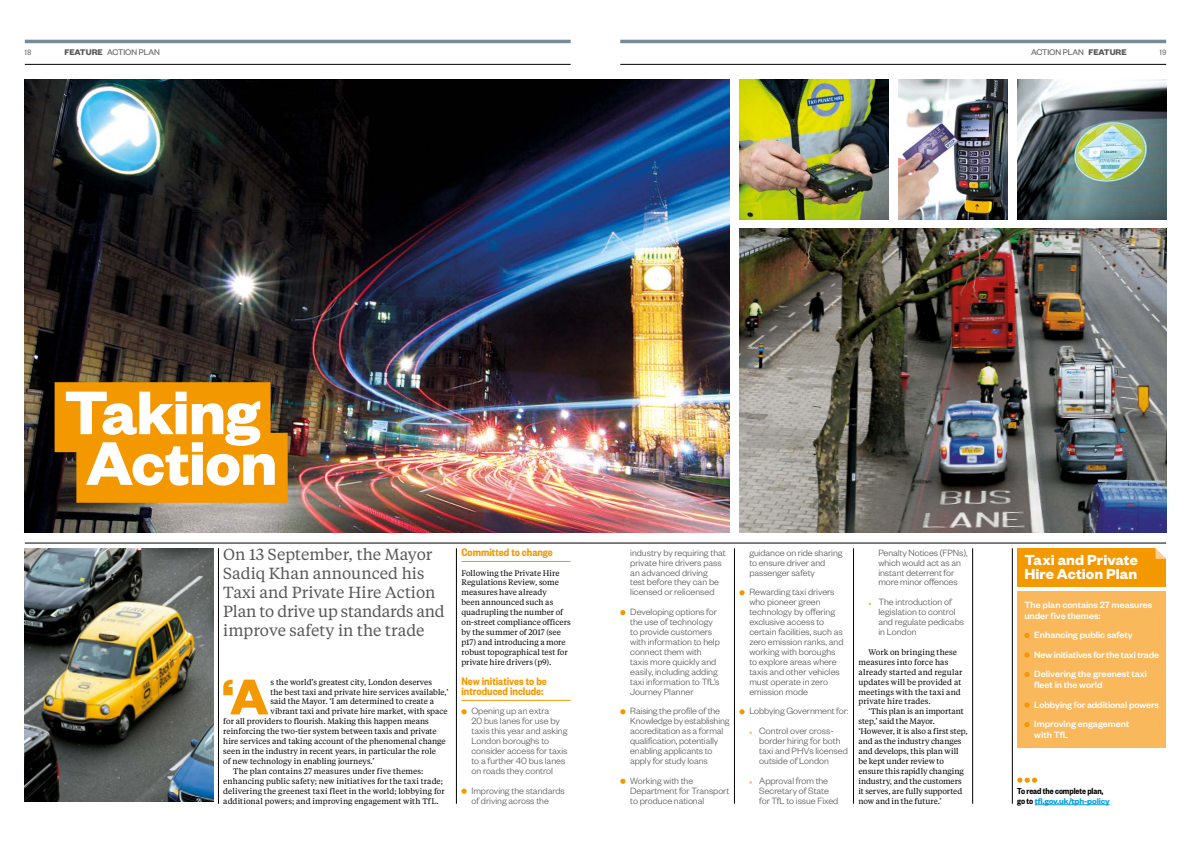
<style>
.page{position:relative;width:1191px;height:842px;background:#fff}
.page>*{position:absolute;margin:0;border:0;box-sizing:border-box;transform-origin:0 0}
.t1{font:700 67.6px/50.6px "Founders Grotesk";letter-spacing:-.01em;color:#fff;text-align:center}
.t2{font:700 55.2px "Founders Grotesk";color:#f49800}
.t3{font:16px/19px "Tiempos Text";color:#575756}
.t4{font:700 16px/14px "Founders Grotesk";letter-spacing:.005em;color:#fff}
.t5{font:600 12px/9.9px "Founders Grotesk Cond";color:#f49800}
.t6{font:300 10px/9.9px "Founders Grotesk";color:#575756}
.t7{font:500 10px/19.5px "Founders Grotesk";color:#fff}
.t8{font:600 9.5px "Founders Grotesk Cond";letter-spacing:-.01em;color:#000}
.t9{font:9px "Founders Grotesk";letter-spacing:-.005em;color:#575756}
.t10{font:600 9px "Founders Grotesk";letter-spacing:-.015em;color:#009fe3}
.t11{font:8.5px "Founders Grotesk Cond";color:#575756}
.t12{font:8px/9.9px "Tiempos Text";color:#000}
.s1{font-weight:700}
.s2{font-family:"Founders Grotesk Cond";font-size:9.5px;color:#000}
</style>
<div class="page">
<hr style="left:25px;top:64px;width:545px;height:1px;background:#000">
<hr style="left:25px;top:40px;width:545px;height:3px;background:#768b9a">
<hr style="left:620px;top:64px;width:546px;height:1px;background:#000">
<hr style="left:620px;top:40px;width:546px;height:3px;background:#768b9a">
<svg style="left:620px;top:610px;width:5px;height:5px"></svg>
<svg style="left:620px;top:709px;width:5px;height:5px"></svg>
<svg style="left:620px;top:779px;width:5px;height:5px"></svg>
<svg style="left:739px;top:590px;width:5px;height:5px"></svg>
<svg style="left:739px;top:709px;width:5px;height:5px"></svg>
<hr style="left:25px;top:543px;width:1141px;height:1px;background:#000">
<img style="left:25px;top:79px;width:704px;height:454px">
<div style="left:1017px;top:548px;width:149px;height:38px;background:#f49800"></div>
<div style="left:1017px;top:591px;width:149px;height:157px;background:#fab85d"></div>
<svg style="left:1024px;top:633px;width:5px;height:5px"></svg>
<svg style="left:1024px;top:652px;width:5px;height:6px"></svg>
<svg style="left:1024px;top:672px;width:5px;height:5px"></svg>
<svg style="left:1024px;top:702px;width:5px;height:6px"></svg>
<svg style="left:1024px;top:722px;width:5px;height:5px"></svg>
<svg style="left:1155px;top:548px;width:11px;height:11px"></svg>
<hr style="left:218px;top:548px;width:1px;height:256px;background:#000">
<hr style="left:456px;top:548px;width:1px;height:256px;background:#000">
<hr style="left:734px;top:548px;width:1px;height:256px;background:#000">
<hr style="left:853px;top:548px;width:1px;height:256px;background:#000">
<hr style="left:972px;top:548px;width:1px;height:256px;background:#000">
<hr style="left:1012px;top:548px;width:1px;height:256px;background:#000">
<img style="left:25px;top:548px;width:188px;height:253px">
<img style="left:1017px;top:79px;width:149px;height:140px">
<img style="left:739px;top:79px;width:149px;height:140px">
<img style="left:898px;top:79px;width:109px;height:140px">
<img style="left:739px;top:229px;width:427px;height:304px">
<div style="left:55px;top:382px;width:216px;height:70px;background:#f49800"></div>
<div style="left:76px;top:433px;width:212px;height:70px;background:#f49800"></div>
<hr style="left:461px;top:561px;width:109px;height:1px;background:#f49800">
<hr style="left:461px;top:700px;width:109px;height:1px;background:#f49800">
<svg style="left:461px;top:709px;width:6px;height:5px"></svg>
<svg style="left:461px;top:789px;width:6px;height:5px"></svg>
<hr style="left:1034px;top:804px;width:75px;height:1px;background:#009fe3">
<svg style="left:1017px;top:777px;width:20px;height:6px"></svg>
<p class="t9" style="left:64px;top:47px;width:97px"><span class="s1">FEATURE</span> ACTION PLAN</p>
<p class="t9" style="left:1031px;top:47px;width:97px">ACTION PLAN <span class="s1">FEATURE</span></p>
<p class="t11" style="left:25px;top:47px;width:8px">18</p>
<p class="t11" style="left:1159px;top:47px;width:8px">19</p>
<h1 class="t1" style="left:64px;top:384px;width:215px">Taking<br>Action</h1>
<h3 class="t3" style="left:223px;top:544px;width:223px">On 13 September, the Mayor<br>Sadiq Khan announced his<br>Taxi and Private Hire Action<br>Plan to drive up standards and improve safety in the trade</h3>
<h2 class="t2" style="left:222px;top:661px;width:48px">‘A</h2>
<p class="t12" style="left:271px;top:676px;width:163px">s the world’s greatest city, London deserves</p>
<p class="t12" style="left:271px;top:686px;width:179px">the best taxi and private hire services available,’</p>
<p class="t12" style="left:271px;top:696px;width:165px">said the Mayor. ‘I am determined to create a</p>
<p class="t12" style="left:271px;top:706px;width:179px">vibrant taxi and private hire market, with space</p>
<p class="t12" style="left:223px;top:716px;width:207px">for all providers to flourish. Making this happen means</p>
<p class="t12" style="left:223px;top:726px;width:215px">reinforcing the two-tier system between taxis and private</p>
<p class="t12" style="left:223px;top:736px;width:224px">hire services and taking account of the phenomenal change</p>
<p class="t12" style="left:223px;top:746px;width:214px">seen in the industry in recent years, in particular the role</p>
<p class="t12" style="left:223px;top:756px;width:153px">of new technology in enabling journeys.’</p>
<p class="t12" style="left:233px;top:766px;width:192px">The plan contains 27 measures under five themes:</p>
<p class="t12" style="left:223px;top:776px;width:221px">enhancing public safety; new initiatives for the taxi trade;</p>
<p class="t12" style="left:223px;top:786px;width:223px">delivering the greenest taxi fleet in the world; lobbying for</p>
<p class="t12" style="left:223px;top:795px;width:217px">additional powers; and improving engagement with TfL.</p>
<h3 class="t5" style="left:461px;top:546px;width:93px">Committed to change</h3>
<p class="t12" style="left:461px;top:567px;width:111px">Following the Private Hire<br>Regulations Review, some measures have already<br>been announced such as quadrupling the number of on-street compliance officers by the summer of 2017 (see p17) and introducing a more robust topographical test for private hire drivers (p9).</p>
<h3 class="t5" style="left:461px;top:675px;width:87px">New initiatives to be introduced include:</h3>
<p class="t6" style="left:471px;top:706px;width:97px">Opening up an extra<br>20 bus lanes for use by taxis this year and asking<br>London boroughs to consider access for taxis to a further 40 bus lanes on roads they control</p>
<p class="t6" style="left:471px;top:785px;width:95px">Improving the standards of driving across the</p>
<p class="t8" style="left:1017px;top:785px;width:88px">To read the complete plan,</p>
<p class="t6" style="left:878px;top:547px;width:91px">Penalty Notices (FPNs), which would act as an instant deterrent for more minor offences</p>
<p class="t6" style="left:878px;top:597px;width:87px">The introduction of legislation to control and regulate pedicabs in London</p>
<p class="t12" style="left:858px;top:647px;width:106px;text-indent:10px">Work on bringing these measures into force has already started and regular updates will be provided at meetings with the taxi and private hire trades.</p>
<p class="t12" style="left:858px;top:706px;width:111px;text-indent:10px">‘This plan is an important step,’ said the Mayor. ‘However, it is also a first step, and as the industry changes and develops, this plan will be kept under review to ensure this rapidly changing industry, and the customers it serves, are fully supported now and in the future.’</p>
<p class="t6" style="left:749px;top:547px;width:95px">guidance on ride sharing to ensure driver and passenger safety</p>
<p class="t6" style="left:749px;top:587px;width:96px">Rewarding taxi drivers who pioneer green technology by offering exclusive access to certain facilities, such as zero emission ranks, and working with boroughs to explore areas where taxis and other vehicles must operate in zero emission mode</p>
<p class="t6" style="left:749px;top:701px;width:101px;line-height:19.8px;text-align:center">Lobbying Government for:<br>Control over cross-</p>
<p class="t6" style="left:759px;top:735px;width:90px">border hiring for both taxi and PHVs licensed outside of London</p>
<p class="t6" style="left:759px;top:775px;width:81px">Approval from the<br>Secretary of State for TfL to issue Fixed</p>
<p class="t6" style="left:630px;top:547px;width:97px">industry by requiring that private hire drivers pass an advanced driving<br>test before they can be licensed or relicensed</p>
<p class="t6" style="left:630px;top:606px;width:91px">Developing options for the use of technology to provide customers with information to help connect them with taxis more quickly and easily, including adding taxi information to TfL’s<br>Journey Planner</p>
<p class="t6" style="left:630px;top:706px;width:101px">Raising the profile of the<br>Knowledge by establishing accreditation as a formal qualification, potentially enabling applicants to apply for study loans</p>
<p class="t6" style="left:630px;top:775px;width:101px">Working with the<br>Department for Transport to produce national</p>
<h3 class="t4" style="left:1024px;top:552px;width:115px">Taxi and Private<br>Hire Action Plan</h3>
<p class="t7" style="left:1024px;top:598px;width:129px;line-height:11px">The plan contains 27 measures under five themes:</p>
<p class="t7" style="left:1034px;top:625px;width:126px">Enhancing public safety<br>New initiatives for the taxi trade<br>Delivering the greenest taxi</p>
<p class="t7" style="left:1034px;top:675px;width:126px">fleet in the world<br>Lobbying for additional powers<br>Improving engagement</p>
<p class="t7" style="left:1034px;top:725px;width:35px">with TfL</p>
<p class="t10" style="left:1017px;top:795px;width:94px"><span class="s2">go to</span> tfl.gov.uk/tph-policy</p>
</div>
